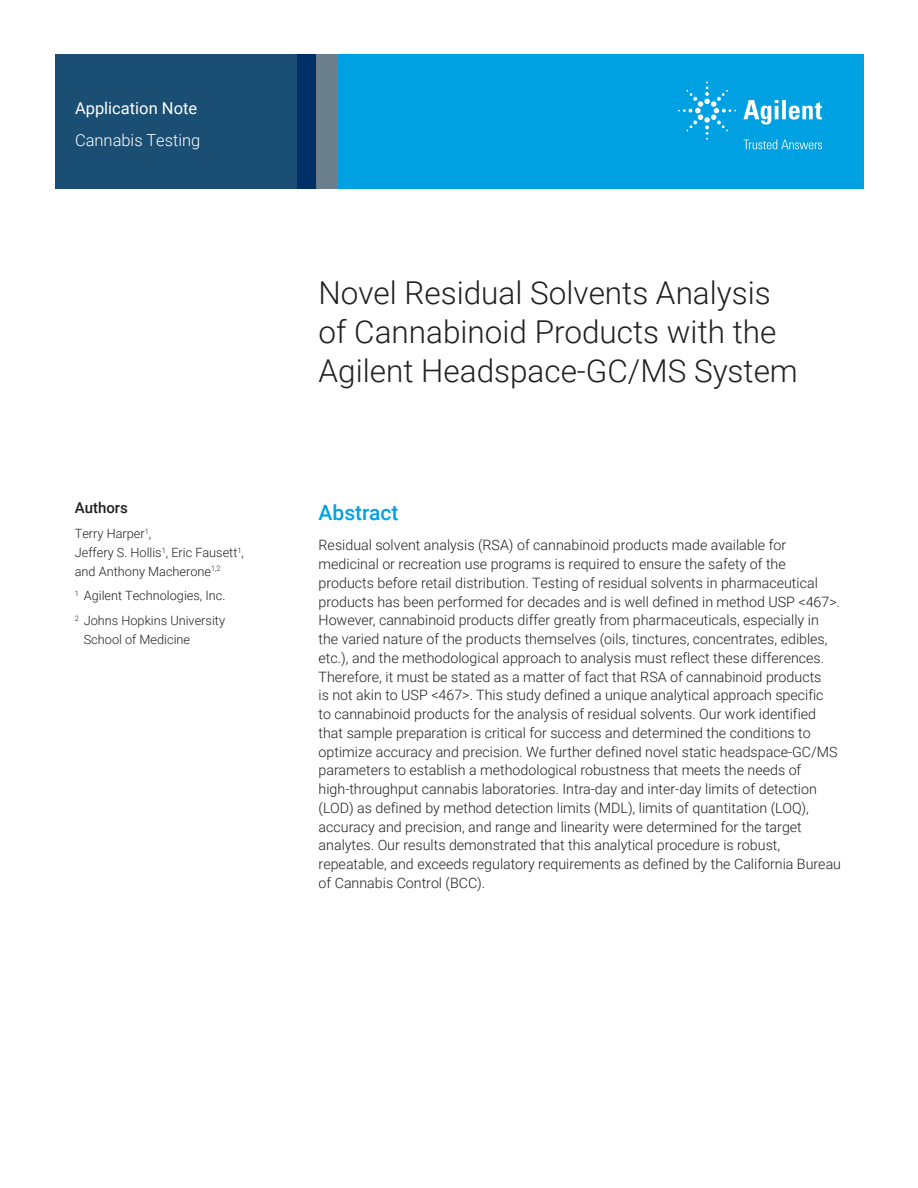
<style>
.page{position:relative;width:918px;height:1188px;background:#fff}
.page>*{position:absolute;margin:0;border:0;box-sizing:border-box;transform-origin:0 0}
.t1{font:300 31.5px/39px "Roboto";color:#231f20}
.Header_1{font:500 21px "Roboto";color:#00a1e3}
.Doctype{font:16.5px "Roboto";color:#fff}
.Area_Identifier{font:300 16.5px "Roboto";color:#fff}
.DATA_author_title{font:500 15px "Roboto";color:#231f20}
.Text{font:300 14.25px/18.8px "Roboto";color:#231f20}
.DATA_author_name___i{font:300 12.75px/18.8px "Roboto";color:#231f20}
</style>
<div class="page">
<div style="left:297px;top:54px;width:567px;height:135px;background:#00a1e3"></div>
<svg style="left:55px;top:54px;width:261px;height:135px;background:#184b71"></svg>
<div style="left:316px;top:54px;width:22px;height:135px;background:#6b808c"></div>
<svg style="left:743px;top:100px;width:79px;height:25px"></svg>
<svg style="left:678px;top:82px;width:58px;height:58px"></svg>
<svg style="left:744px;top:140px;width:78px;height:9px"></svg>
<p class="Doctype" style="left:75px;top:96px;width:124px">Application Note</p>
<p class="Area_Identifier" style="left:75px;top:129px;width:127px">Cannabis Testing</p>
<p class="DATA_author_title" style="left:75px;top:498px;width:55px">Authors</p>
<p class="DATA_author_name___i" style="left:75px;top:524px;width:171px">Terry Harper<sup>1</sup>,<br>Jeffery S. Hollis<sup>1</sup>, Eric Fausett<sup>1</sup>, and Anthony Macherone<sup>1,2</sup></p>
<p class="DATA_author_name___i" style="left:75px;top:586px;width:152px"><sup>1</sup> Agilent Technologies, Inc.</p>
<p class="DATA_author_name___i" style="left:84px;top:611px;width:143px;text-indent:-9px"><sup>2</sup> Johns Hopkins University<br>School of Medicine</p>
<p class="t1" style="left:319px;top:272px;width:481px">Novel Residual Solvents Analysis of Cannabinoid Products with the<br>Agilent Headspace-GC/MS System</p>
<p class="Header_1" style="left:319px;top:498px;width:82px">Abstract</p>
<p class="Text" style="left:319px;top:535px;width:524px">Residual solvent analysis (RSA) of cannabinoid products made available for medicinal or recreation use programs is required to ensure the safety of the products before retail distribution. Testing of residual solvents in pharmaceutical products has been performed for decades and is well defined in method USP &lt;467&gt;.<br>However, cannabinoid products differ greatly from pharmaceuticals, especially in the varied nature of the products themselves (oils, tinctures, concentrates, edibles, etc.), and the methodological approach to analysis must reflect these differences.<br>Therefore, it must be stated as a matter of fact that RSA of cannabinoid products<br>is not akin to USP &lt;467&gt;. This study defined a unique analytical approach specific<br>to cannabinoid products for the analysis of residual solvents. Our work identified that sample preparation is critical for success and determined the conditions to optimize accuracy and precision. We further defined novel static headspace-GC/MS parameters to establish a methodological robustness that meets the needs of high‑throughput cannabis laboratories. Intra-day and inter-day limits of detection (LOD) as defined by method detection limits (MDL), limits of quantitation (LOQ), accuracy and precision, and range and linearity were determined for the target analytes. Our results demonstrated that this analytical procedure is robust, repeatable, and exceeds regulatory requirements as defined by the California Bureau of Cannabis Control (BCC).</p>
</div>
